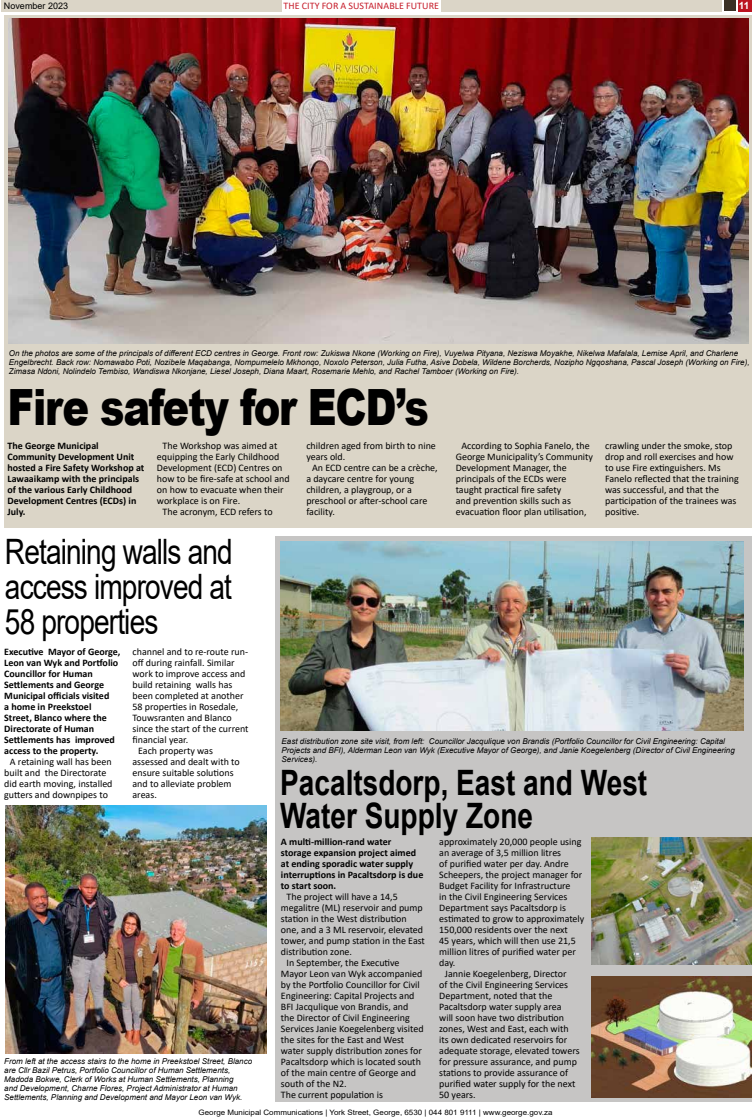
<style>
.page{position:relative;width:752px;height:1120px;background:#fff}
.page>*{position:absolute;margin:0;border:0;box-sizing:border-box;transform-origin:0 0}
.t1{font:900 50px "Arial";letter-spacing:-.03em;color:#000;scale:.8 1}
.t2{font:35px/35px "Arial";letter-spacing:-.03em;color:#000;text-align:justify;scale:.8 1}
.t3{font:700 35px/33.7px "Arial";color:#000;scale:.8 1}
.t4{font:10px/11px "Calibri";color:#000}
.t5{font:700 10px/11px "Calibri";color:#000}
.t6{font:10px "Calibri";letter-spacing:.01em;color:#c61c2a}
.t7{font:700 10px "Arial";color:#fff}
.t8{font:9px "Arial";color:#000}
.t9{font:italic 8px/9px "Arial";color:#000}
.t10{font:7.4px "Arial";color:#000;scale:1.08 1}
</style>
<div class="page">
<div style="left:441px;top:0;width:280px;height:11px;background:#dbd5c7"></div>
<div style="left:1px;top:0;width:280px;height:11px;background:#dbd5c7"></div>
<div style="left:724px;top:0;width:11px;height:11px;background:#3b3126"></div>
<div style="left:738px;top:0;width:13px;height:11px;background:#bb1420"></div>
<div style="left:4px;top:15px;width:747px;height:512px;background:#dbd5c7"></div>
<div style="left:275px;top:536px;width:476px;height:565px;background:#c6c5c4"></div>
<img style="left:281px;top:542px;width:462px;height:189px">
<img style="left:9px;top:18px;width:738px;height:325px">
<img style="left:591px;top:837px;width:160px;height:127px">
<img style="left:591px;top:976px;width:160px;height:121px">
<img style="left:6px;top:805px;width:260px;height:248px">
<p class="t8" style="left:4px;top:-1px;width:66px">November 2023</p>
<p class="t6" style="left:283px;top:-1px;width:100px">The City for a sustainable</p>
<p class="t6" style="left:406px;top:-1px;width:29px">future</p>
<p class="t7" style="left:738px;top:-1px;width:12px">11</p>
<p class="t9" style="left:9px;top:349px;width:741px">On the photos are some of the principals of different ECD centres in George. Front row: Zukiswa Nkone (Working on Fire), Vuyelwa Pityana, Neziswa Moyakhe, Nikelwa Mafalala, Lemise April, and Charlene<br>Engelbrecht. Back row: Nomawabo Poti, Nozibele Maqabanga, Nompumelelo Mkhonqo, Noxolo Peterson, Julia Futha, Asive Dobela, Wildene Borcherds, Nozipho Ngqoshana, Pascal Joseph (Working on Fire),<br>Zimasa Ndoni, Nolindelo Tembiso, Wandiswa Nkonjane, Liesel Joseph, Diana Maart, Rosemarie Mehlo, and Rachel Tamboer (Working on Fire).</p>
<h1 class="t1" style="left:8px;top:370px;width:528px">Fire safety for ECD’s</h1>
<p class="t5" style="left:8px;top:440px;width:138px">The George Municipal<br>Community Development Unit hosted a Fire Safety Workshop at<br>Lawaaikamp with the principals of the various Early Childhood<br>Development Centres (ECDs) in<br>July.</p>
<p class="t4" style="left:162px;top:440px;width:116px">The Workshop was aimed at</p>
<p class="t4" style="left:157px;top:451px;width:124px">equipping the Early Childhood</p>
<p class="t4" style="left:157px;top:462px;width:127px">Development (ECD) Centres on</p>
<p class="t4" style="left:157px;top:473px;width:134px">how to be fire-safe at school and</p>
<p class="t4" style="left:157px;top:484px;width:128px">on how to evacuate when their</p>
<p class="t4" style="left:157px;top:495px;width:85px">workplace is on Fire.</p>
<p class="t4" style="left:162px;top:506px;width:111px">The acronym, ECD refers to</p>
<p class="t4" style="left:306px;top:440px;width:131px">children aged from birth to nine</p>
<p class="t4" style="left:306px;top:451px;width:40px">years old.</p>
<p class="t4" style="left:312px;top:462px;width:127px">An ECD centre can be a crèche,</p>
<p class="t4" style="left:306px;top:473px;width:109px">a daycare centre for young</p>
<p class="t4" style="left:306px;top:484px;width:107px">children, a playgroup, or a</p>
<p class="t4" style="left:306px;top:495px;width:122px">preschool or after-school care</p>
<p class="t4" style="left:306px;top:506px;width:30px">facility.</p>
<p class="t4" style="left:455px;top:440px;width:139px;text-indent:6px">According to Sophia Fanelo, the<br>George Municipality’s Community<br>Development Manager, the principals of the ECDs were taught practical fire safety<br>and prevention skills such as evacuation floor plan utilisation,</p>
<p class="t4" style="left:604px;top:440px;width:135px">crawling under the smoke, stop drop and roll exercises and how to use Fire extinguishers. Ms<br>Fanelo reflected that the training was successful, and that the participation of the trainees was positive.</p>
<h2 class="t2" style="left:5px;top:533px;width:286px">Retaining walls and access improved at 58 properties</h2>
<p class="t5" style="left:4px;top:646px;width:118px">Executive Mayor of George,<br>Leon van Wyk and Portfolio<br>Councillor for Human<br>Settlements and George<br>Municipal officials visited<br>a home in Preekstoel<br>Street, Blanco where the<br>Directorate of Human<br>Settlements has improved access to the property.</p>
<p class="t4" style="left:4px;top:755px;width:110px;text-indent:6px">A retaining wall has been built and the Directorate did earth moving, installed gutters and downpipes to</p>
<p class="t4" style="left:132px;top:645px;width:117px">channel and to re-route run-</p>
<p class="t4" style="left:132px;top:656px;width:104px">off during rainfall. Similar</p>
<p class="t4" style="left:132px;top:667px;width:114px">work to improve access and</p>
<p class="t4" style="left:132px;top:678px;width:101px">build retaining walls has</p>
<p class="t4" style="left:132px;top:689px;width:113px">been completed at another</p>
<p class="t4" style="left:132px;top:700px;width:107px">58 properties in Rosedale,</p>
<p class="t4" style="left:132px;top:711px;width:101px">Touwsranten and Blanco</p>
<p class="t4" style="left:132px;top:722px;width:117px">since the start of the current</p>
<p class="t4" style="left:132px;top:733px;width:57px">financial year.</p>
<p class="t4" style="left:138px;top:744px;width:76px">Each property was</p>
<p class="t4" style="left:132px;top:755px;width:109px">assessed and dealt with to</p>
<p class="t4" style="left:132px;top:766px;width:102px">ensure suitable solutions</p>
<p class="t4" style="left:132px;top:777px;width:100px">and to alleviate problem</p>
<p class="t4" style="left:132px;top:788px;width:26px">areas.</p>
<p class="t9" style="left:4px;top:1057px;width:249px">From left at the access stairs to the home in Preekstoel Street, Blanco are Cllr Bazil Petrus, Portfolio Councillor of Human Settlements, Madoda Bokwe, Clerk of Works at Human Settlements, Planning<br>and Development, Charne Flores, Project Administrator at Human Settlements, Planning and Development and Mayor Leon van Wyk.</p>
<p class="t9" style="left:281px;top:736px;width:454px">East distribution zone site visit, from left: Councillor Jacqulique von Brandis (Portfolio Councillor for Civil Engineering: Capital<br>Projects and BFI), Alderman Leon van Wyk (Executive Mayor of George), and Janie Koegelenberg (Director of Civil Engineering<br>Services).</p>
<h2 class="t3" style="left:280px;top:766px;width:460px">Pacaltsdorp, East and West<br>Water Supply Zone</h2>
<p class="t5" style="left:281px;top:836px;width:144px">A multi-million-rand water storage expansion project aimed at ending sporadic water supply interruptions in Pacaltsdorp is due to start soon.</p>
<p class="t4" style="left:286px;top:891px;width:113px">The project will have a 14,5</p>
<p class="t4" style="left:281px;top:902px;width:143px">megalitre (ML) reservoir and pump</p>
<p class="t4" style="left:281px;top:913px;width:127px">station in the West distribution</p>
<p class="t4" style="left:281px;top:924px;width:144px">one, and a 3 ML reservoir, elevated</p>
<p class="t4" style="left:281px;top:935px;width:145px">tower, and pump station in the East</p>
<p class="t4" style="left:281px;top:946px;width:73px">distribution zone.</p>
<p class="t4" style="left:286px;top:957px;width:114px">I n September, the Executive</p>
<p class="t4" style="left:281px;top:968px;width:143px">Mayor Leon van Wyk accompanied</p>
<p class="t4" style="left:281px;top:979px;width:140px">by the Portfolio Councillor for Civil</p>
<p class="t4" style="left:281px;top:990px;width:135px">Engineering: Capital Projects and</p>
<p class="t4" style="left:281px;top:1001px;width:129px">BFI Jacqulique von Brandis, and</p>
<p class="t4" style="left:281px;top:1012px;width:130px">the Director of Civil Engineering</p>
<p class="t4" style="left:281px;top:1023px;width:144px">Services Janie Koegelenberg visited</p>
<p class="t4" style="left:281px;top:1034px;width:125px">the sites for the East and West</p>
<p class="t4" style="left:281px;top:1045px;width:142px">water supply distribution zones for</p>
<p class="t4" style="left:281px;top:1056px;width:141px">Pacaltsdorp which is located south</p>
<p class="t4" style="left:281px;top:1067px;width:136px">of the main centre of George and</p>
<p class="t4" style="left:281px;top:1078px;width:67px">south of the N2.</p>
<p class="t4" style="left:281px;top:1089px;width:104px">The current population is</p>
<p class="t4" style="left:439px;top:836px;width:144px">approximately 20,000 people using</p>
<p class="t4" style="left:439px;top:847px;width:123px">an average of 3,5 million litres</p>
<p class="t4" style="left:439px;top:858px;width:131px">of purified water per day. Andre</p>
<p class="t4" style="left:439px;top:869px;width:144px">Scheepers, the project manager for</p>
<p class="t4" style="left:439px;top:880px;width:133px">Budget Facility for Infrastructure</p>
<p class="t4" style="left:439px;top:891px;width:130px">in the Civil Engineering Services</p>
<p class="t4" style="left:439px;top:902px;width:128px">Department says Pacaltsdorp is</p>
<p class="t4" style="left:439px;top:913px;width:147px">estimated to grow to approximately</p>
<p class="t4" style="left:439px;top:924px;width:130px">150,000 residents over the next</p>
<p class="t4" style="left:439px;top:935px;width:138px">45 years, which will then use 21,5</p>
<p class="t4" style="left:439px;top:946px;width:138px">million litres of purified water per</p>
<p class="t4" style="left:439px;top:957px;width:18px">day.</p>
<p class="t4" style="left:444px;top:968px;width:123px">Jannie Koegelenberg, Director</p>
<p class="t4" style="left:439px;top:979px;width:130px">of the Civil Engineering Services</p>
<p class="t4" style="left:439px;top:990px;width:114px">Department, noted that the</p>
<p class="t4" style="left:439px;top:1001px;width:124px">Pacaltsdorp water supply area</p>
<p class="t4" style="left:439px;top:1012px;width:126px">will soon have two distribution</p>
<p class="t4" style="left:439px;top:1023px;width:131px">zones, West and East, each with</p>
<p class="t4" style="left:439px;top:1034px;width:129px">its own dedicated reservoirs for</p>
<p class="t4" style="left:439px;top:1045px;width:142px">adequate storage, elevated towers</p>
<p class="t4" style="left:439px;top:1056px;width:139px">for pressure assurance, and pump</p>
<p class="t4" style="left:439px;top:1067px;width:130px">stations to provide assurance of</p>
<p class="t4" style="left:439px;top:1078px;width:138px">purified water supply for the next</p>
<p class="t4" style="left:439px;top:1089px;width:38px">50 years.</p>
<p class="t10" style="left:198px;top:1107px;width:329px">George Municipal Communications | York Street, George, 6530 | 044 801 9111 | www.george.gov.za</p>
</div>
